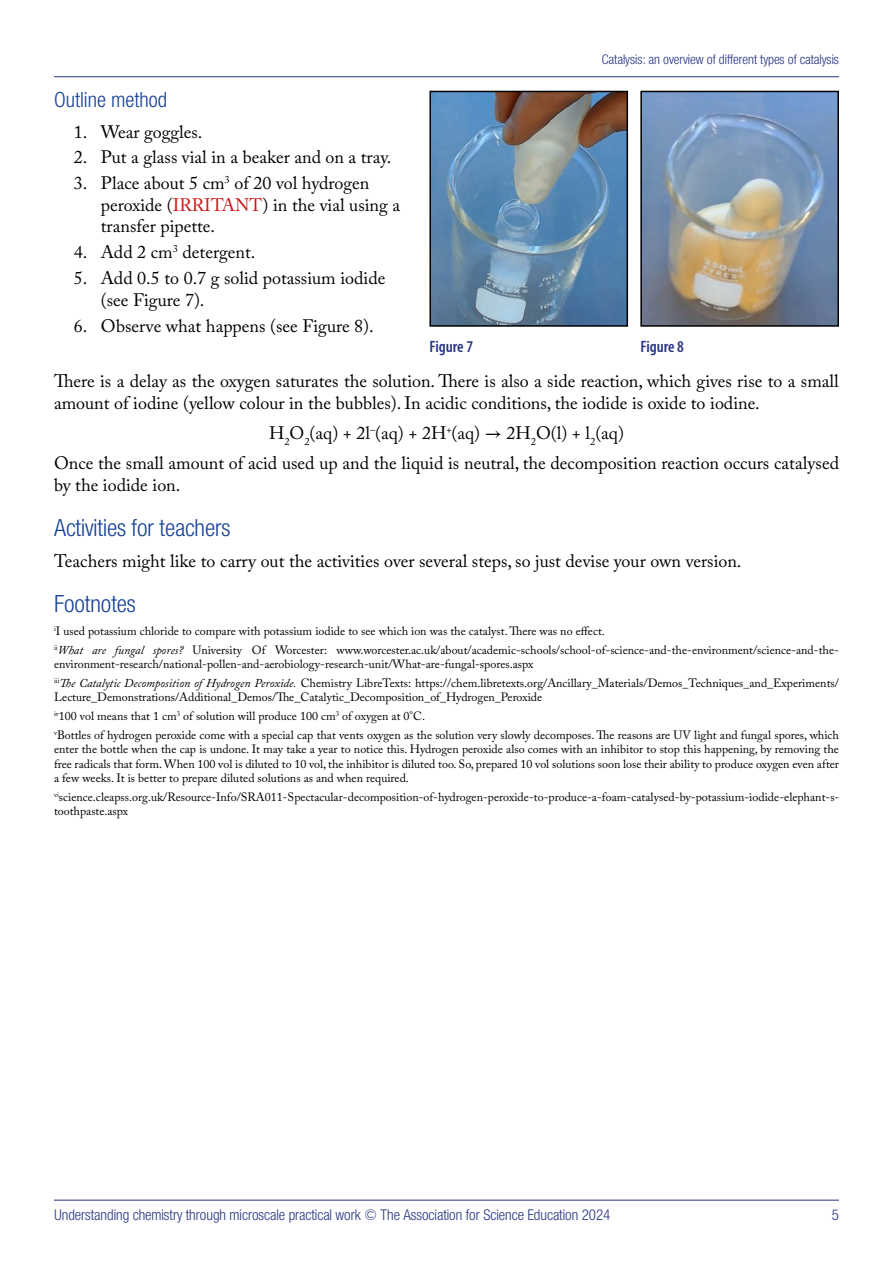
<style>
.page{position:relative;width:893px;height:1263px;background:#fff}
.page>*{position:absolute;margin:0;border:0;box-sizing:border-box;transform-origin:0 0}
.t1{font:300 24px "Neue Helvetica Condensed BQ";color:#164194}
.t2{font:300 condensed 21px "Helvetica Neue";color:#164194}
.t3{font:18px/21.6px "Adobe Caslon Pro";color:#000}
.t4{font:600 condensed 16.5px "Myriad Pro";color:#283583}
.t5{font:300 15px "Neue Helvetica Condensed BQ";color:#283583}
.t6{font:300 13.5px "Neue Helvetica Condensed BQ";color:#283583}
.t7{font:12px/18.6px "Adobe Caslon Pro";color:#000}
.s1{color:#cd1719}
.s2{font-family:"STIX Two Math"}
.s3{font-style:italic}
</style>
<div class="page">
<hr style="left:54px;top:76px;width:785px;height:1px;background:#283583">
<hr style="left:54px;top:1200px;width:785px;height:1px;background:#283583">
<img style="left:432px;top:94px;width:193px;height:230px">
<div style="left:429px;top:91px;width:199px;height:236px;border:2px solid #000"></div>
<img style="left:643px;top:94px;width:193px;height:230px">
<div style="left:640px;top:91px;width:199px;height:236px;border:2px solid #000"></div>
<p class="t6" style="left:602px;top:51px;width:239px">Catalysis: an overview of different types of catalysis</p>
<h2 class="t2" style="left:54px;top:88px;width:115px">Outline method</h2>
<h3 class="t3" style="left:74px;top:121px;width:130px">1. Wear goggles.</h3>
<h3 class="t3" style="left:74px;top:146px;width:319px">2. Put a glass vial in a beaker and on a tray.</h3>
<h3 class="t3" style="left:101px;top:172px;width:301px;text-indent:-27px">3. Place about 5 cm<sup>3</sup> of 20 vol hydrogen peroxide (<span class="s1">IRRITANT</span>) in the vial using a transfer pipette.</h3>
<h3 class="t3" style="left:74px;top:241px;width:183px">4. Add 2 cm<sup>3</sup> detergent.</h3>
<h3 class="t3" style="left:101px;top:267px;width:286px;text-indent:-27px">5. Add 0.5 to 0.7 g solid potassium iodide (see Figure 7).</h3>
<h3 class="t3" style="left:74px;top:315px;width:302px">6. Observe what happens (see Figure 8).</h3>
<h3 class="t3" style="left:54px;top:370px;width:786px">There is a delay as the oxygen saturates the solution. There is also a side reaction, which gives rise to a small amount of iodine (yellow colour in the bubbles). In acidic conditions, the iodide is oxide to iodine.</h3>
<h3 class="t3" style="left:54px;top:418px;width:786px;line-height:30.2px;text-align:center">H<sub>2</sub>O<sub>2</sub>(aq) + 2l<sup>–</sup>(aq) + 2H<sup>+</sup>(aq) <span class="s2">→</span> 2H<sub>2</sub>O(l) + l<sub>2</sub>(aq)<br>Once the small amount of acid used up and the liquid is neutral, the decomposition reaction occurs catalysed</h3>
<h3 class="t3" style="left:54px;top:474px;width:128px">by the iodide ion.</h3>
<h1 class="t1" style="left:54px;top:514px;width:178px">Activities for teachers</h1>
<h3 class="t3" style="left:54px;top:550px;width:689px">Teachers might like to carry out the activities over several steps, so just devise your own version.</h3>
<h1 class="t1" style="left:54px;top:590px;width:83px">Footnotes</h1>
<p class="t7" style="left:54px;top:622px;width:786px"><sup>i</sup>I used potassium chloride to compare with potassium iodide to see which ion was the catalyst. There was no effect.<br><sup>ii</sup><span class="s3">What are fungal spores?</span> University Of Worcester: www.worcester.ac.uk/about/academic-schools/school-of-science-and-the-environment/science-and-the-</p>
<p class="t7" style="left:54px;top:655px;width:786px">environment-research/national-pollen-and-aerobiology-research-unit/What-are-fungal-spores.aspx<br><sup>iii</sup><span class="s3">The Catalytic Decomposition of Hydrogen Peroxide.</span> Chemistry LibreTexts: https://chem.libretexts.org/Ancillary_Materials/Demos_Techniques_and_Experiments/</p>
<p class="t7" style="left:54px;top:688px;width:786px">Lecture_Demonstrations/Additional_Demos/The_Catalytic_Decomposition_of_Hydrogen_Peroxide<br><sup>iv</sup>100 vol means that 1 cm<sup>3</sup> of solution will produce 100 cm<sup>3</sup> of oxygen at 0°C.<br><sup>v</sup>Bottles of hydrogen peroxide come with a special cap that vents oxygen as the solution very slowly decomposes. The reasons are UV light and fungal spores, which</p>
<p class="t7" style="left:54px;top:742px;width:786px;line-height:14.4px;text-align:justify">enter the bottle when the cap is undone. It may take a year to notice this. Hydrogen peroxide also comes with an inhibitor to stop this happening, by removing the free radicals that form. When 100 vol is diluted to 10 vol, the inhibitor is diluted too. So, prepared 10 vol solutions soon lose their ability to produce oxygen even after a few weeks. It is better to prepare diluted solutions as and when required.</p>
<p class="t7" style="left:54px;top:789px;width:787px;line-height:14.4px"><sup>vi</sup>science.cleapss.org.uk/Resource-Info/SRA011-Spectacular-decomposition-of-hydrogen-peroxide-to-produce-a-foam-catalysed-by-potassium-iodide-elephant-s&shy;toothpaste.aspx</p>
<h3 class="t4" style="left:429px;top:336px;width:45px">Figure 7</h3>
<h3 class="t4" style="left:640px;top:336px;width:45px">Figure 8</h3>
<p class="t5" style="left:54px;top:1205px;width:558px">Understanding chemistry through microscale practical work © The Association for Science Education 2024</p>
<p class="t5" style="left:832px;top:1205px;width:9px">5</p>
</div>
